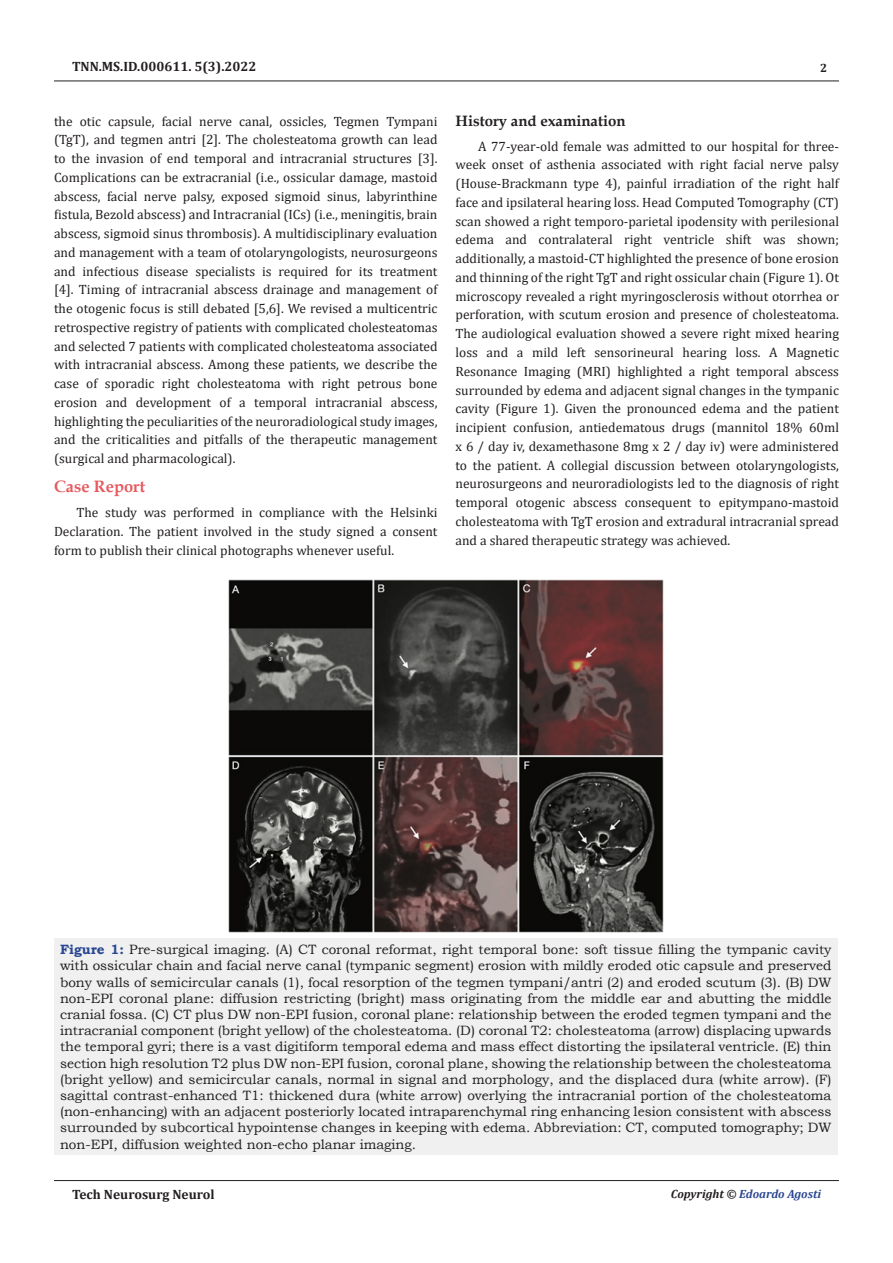
<style>
.page{position:relative;width:893px;height:1263px;background:#fff}
.page>*{position:absolute;margin:0;border:0;box-sizing:border-box;transform-origin:0 0}
.t1{font:700 16.5px "Book Antiqua";color:#e65960}
.t2{font:700 15px "Book Antiqua";color:#231f20}
.t3{font:13.5px/18.8px "Cambria";color:#231f20;text-align:justify}
.t4{font:13.5px/16.2px "Bookman Old Style";color:#231f20;text-align:justify}
.t5{font:700 13.5px "Cambria";color:#231f20}
.t6{font:italic 700 12px "Cambria";color:#2a4791}
.t7{font:700 12px "Cambria";color:#231f20}
.s1{font-weight:700;color:#2a4791}
.s2{color:#231f20}
</style>
<div class="page">
<hr style="left:54px;top:81px;width:785px;height:1px;background:#231f20">
<hr style="left:54px;top:1180px;width:785px;height:1px;background:#231f20">
<div style="left:54px;top:938px;width:783px;height:217px;background:#f0f0f0"></div>
<img style="left:229px;top:579px;width:434px;height:353px">
<p class="t5" style="left:72px;top:56px;width:186px">TNN.MS.ID.000611. 5(3).2022</p>
<p class="t3" style="left:54px;top:112px;width:385px">the otic capsule, facial nerve canal, ossicles, Tegmen Tympani (TgT), and tegmen antri [2]. The cholesteatoma growth can lead to the invasion of end temporal and intracranial structures [3].<br>Complications can be extracranial (i.e., ossicular damage, mastoid abscess, facial nerve palsy, exposed sigmoid sinus, labyrinthine fistula, Bezold abscess) and Intracranial (ICs) (i.e., meningitis, brain abscess, sigmoid sinus thrombosis). A multidisciplinary evaluation and management with a team of otolaryngologists, neurosurgeons and infectious disease specialists is required for its treatment [4]. Timing of intracranial abscess drainage and management of the otogenic focus is still debated [5,6]. We revised a multicentric retrospective registry of patients with complicated cholesteatomas and selected 7 patients with complicated cholesteatoma associated with intracranial abscess. Among these patients, we describe the case of sporadic right cholesteatoma with right petrous bone erosion and development of a temporal intracranial abscess, highlighting the peculiarities of the neuroradiological study images, and the criticalities and pitfalls of the therapeutic management (surgical and pharmacological).</p>
<p class="t1" style="left:54px;top:475px;width:93px">Case Report</p>
<p class="t3" style="left:54px;top:503px;width:385px;text-indent:22px">The study was performed in compliance with the Helsinki Declaration. The patient involved in the study signed a consent form to publish their clinical photographs whenever useful.</p>
<p class="t7" style="left:820px;top:60px;width:9px">2</p>
<p class="t2" style="left:455px;top:111px;width:171px">History and examination</p>
<p class="t3" style="left:455px;top:137px;width:385px;text-indent:22px">A 77-year-old female was admitted to our hospital for three&shy;week onset of asthenia associated with right facial nerve palsy (House-Brackmann type 4), painful irradiation of the right half face and ipsilateral hearing loss. Head Computed Tomography (CT) scan showed a right temporo-parietal ipodensity with perilesional edema and contralateral right ventricle shift was shown; additionally, a mastoid-CT highlighted the presence of bone erosion and thinning of the right TgT and right ossicular chain (Figure 1). Ot microscopy revealed a right myringosclerosis without otorrhea or perforation, with scutum erosion and presence of cholesteatoma.<br>The audiological evaluation showed a severe right mixed hearing loss and a mild left sensorineural hearing loss. A Magnetic Resonance Imaging (MRI) highlighted a right temporal abscess surrounded by edema and adjacent signal changes in the tympanic cavity (Figure 1). Given the pronounced edema and the patient incipient confusion, antiedematous drugs (mannitol 18% 60ml x 6 / day iv, dexamethasone 8mg x 2 / day iv) were administered to the patient. A collegial discussion between otolaryngologists, neurosurgeons and neuroradiologists led to the diagnosis of right temporal otogenic abscess consequent to epitympano-mastoid cholesteatoma with TgT erosion and extradural intracranial spread and a shared therapeutic strategy was achieved.</p>
<p class="t4" style="left:60px;top:941px;width:773px"><span class="s1">Figure 1:</span> Pre-surgical imaging. (A) CT coronal reformat, right temporal bone: soft tissue filling the tympanic cavity with ossicular chain and facial nerve canal (tympanic segment) erosion with mildly eroded otic capsule and preserved bony walls of semicircular canals (1), focal resorption of the tegmen tympani/antri (2) and eroded scutum (3). (B) DW non-EPI coronal plane: diffusion restricting (bright) mass originating from the middle ear and abutting the middle cranial fossa. (C) CT plus DW non-EPI fusion, coronal plane: relationship between the eroded tegmen tympani and the intracranial component (bright yellow) of the cholesteatoma. (D) coronal T2: cholesteatoma (arrow) displacing upwards the temporal gyri; there is a vast digitiform temporal edema and mass effect distorting the ipsilateral ventricle. (E) thin section high resolution T2 plus DW non-EPI fusion, coronal plane, showing the relationship between the cholesteatoma (bright yellow) and semicircular canals, normal in signal and morphology, and the displaced dura (white arrow). (F) sagittal contrast-enhanced T1: thickened dura (white arrow) overlying the intracranial portion of the cholesteatoma (non-enhancing) with an adjacent posteriorly located intraparenchymal ring enhancing lesion consistent with abscess surrounded by subcortical hypointense changes in keeping with edema. Abbreviation: CT, computed tomography; DW non-EPI, diffusion weighted non-echo planar imaging.</p>
<p class="t5" style="left:72px;top:1185px;width:144px">Tech Neurosurg Neurol</p>
<p class="t6" style="left:671px;top:1185px;width:152px"><span class="s2">Copyright ©</span> Edoardo Agosti</p>
</div>
